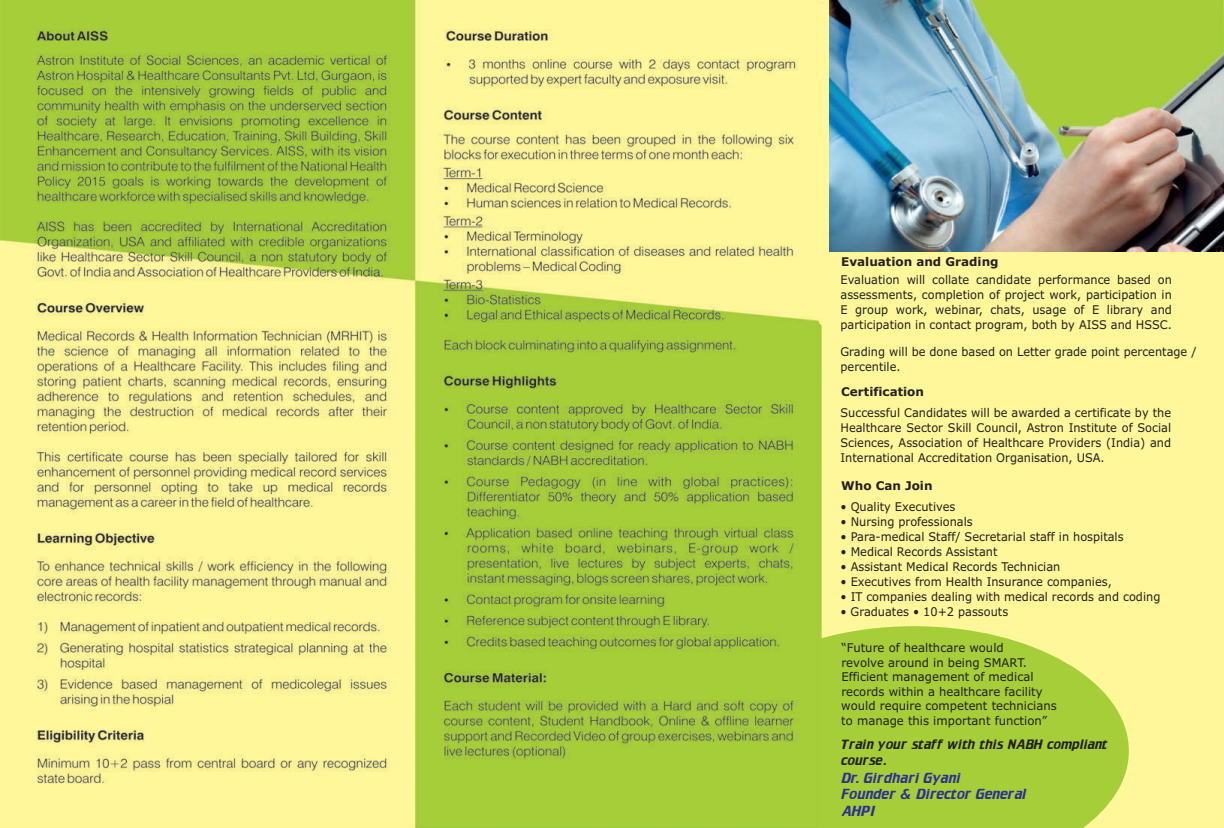
<style>
.page{position:relative;width:1224px;height:828px;background:#fff}
.page>*{position:absolute;margin:0;border:0;box-sizing:border-box;transform-origin:0 0}
.t1{font:15px/16.7px "Trekker";color:#2e3092}
.t2{font:14px/15.6px "Trekker";color:#231f20}
.t3{font:12px/15px "Verdana";color:#231f20;text-align:justify;scale:.95 1}
.t4{font:12px/14.6px "Verdana";color:#231f20}
.t5{font:700 12px "Verdana";color:#231f20}
</style>
<div class="page">
<img style="left:0;top:0;width:1224px;height:828px">
<img style="left:829px;top:0;width:395px;height:252px">
<svg style="left:819px;top:626px;width:310px;height:202px;fill:#a6ce39"></svg>
<p class="t5" style="left:841px;top:257px;width:159px">Evaluation and Grading</p>
<p class="t3" style="left:841px;top:273px;width:350px">Evaluation will collate candidate performance based on assessments, completion of project work, participation in E group work, webinar, chats, usage of E library and participation in contact program, both by AISS and HSSC.</p>
<p class="t3" style="left:841px;top:345px;width:376px">Grading will be done based on Letter grade point percentage / percentile.</p>
<p class="t3" style="left:841px;top:406px;width:350px">Successful Candidates will be awarded a certificate by the Healthcare Sector Skill Council, Astron Institute of Social Sciences, Association of Healthcare Providers (India) and International Accreditation Organisation, USA.</p>
<p class="t3" style="left:841px;top:500px;width:122px">• Quality Executives</p>
<p class="t3" style="left:841px;top:515px;width:141px">• Nursing professionals</p>
<p class="t3" style="left:841px;top:530px;width:300px">• Para-medical Staff/ Secretarial staff in hospitals</p>
<p class="t3" style="left:841px;top:545px;width:167px">• Medical Records Assistant</p>
<p class="t3" style="left:841px;top:560px;width:233px">• Assistant Medical Records Technician</p>
<p class="t3" style="left:841px;top:575px;width:287px">• Executives from Health Insurance companies,</p>
<p class="t3" style="left:841px;top:590px;width:338px">• IT companies dealing with medical records and coding</p>
<p class="t3" style="left:840px;top:605px;width:178px">• Graduates • 10+2 passouts</p>
<p class="t5" style="left:841px;top:387px;width:84px">Certification</p>
<p class="t5" style="left:841px;top:480px;width:93px">Who Can Join</p>
<p class="t4" style="left:841px;top:642px;width:217px">“Future of healthcare would<br>revolve around in being SMART.<br>Efficient management of medical records within a healthcare facility would require competent technicians to manage this important function”</p>
<p class="t2" style="left:841px;top:737px;width:268px">Train your staff with this NABH compliant course.</p>
<p class="t1" style="left:841px;top:770px;width:187px">Dr. Girdhari Gyani<br>Founder &amp; Director General<br>AHPI</p>
</div>
